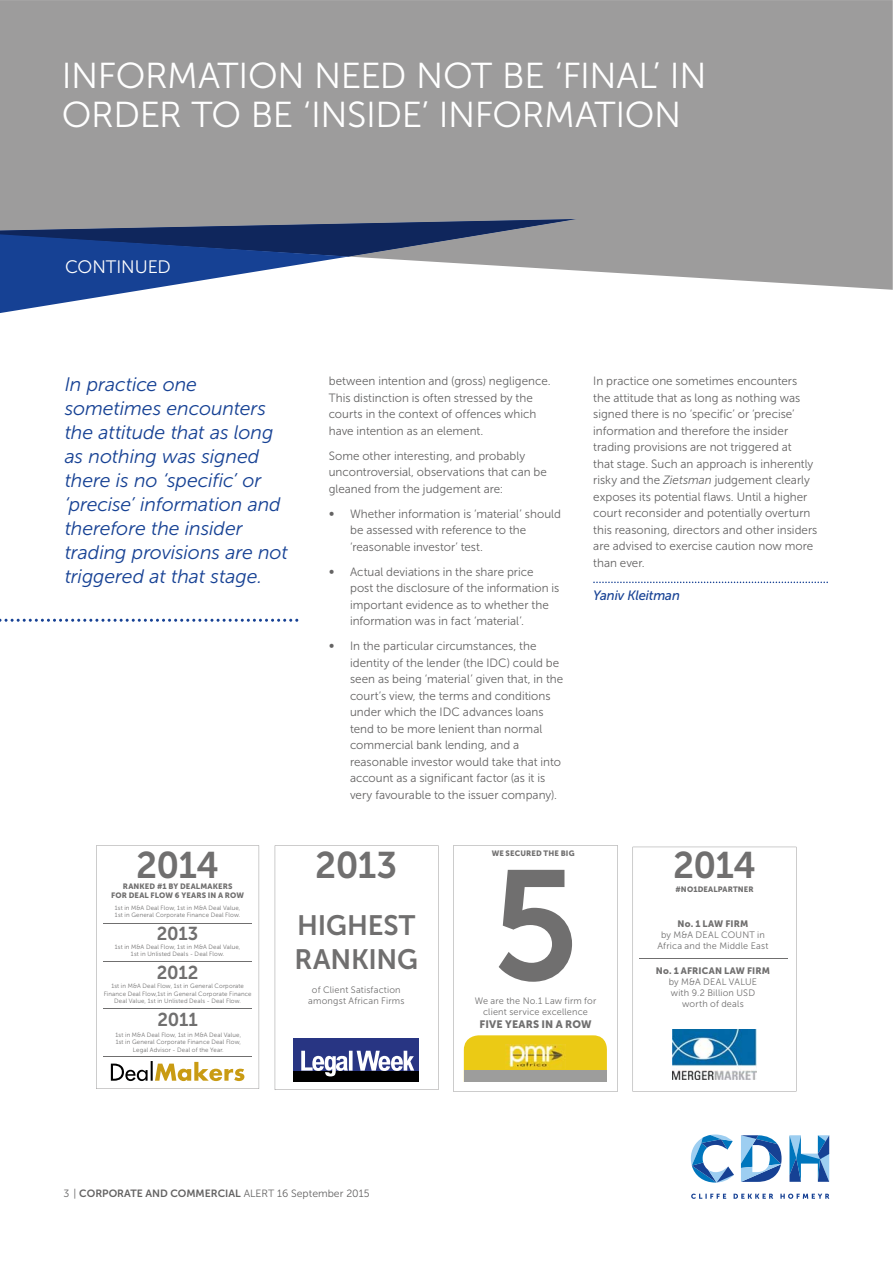
<style>
.page{position:relative;width:893px;height:1263px;background:#fff}
.page>*{position:absolute;margin:0;border:0;box-sizing:border-box;transform-origin:0 0}
.t1{font:154.95px "Museo Sans 700";color:#706f6f}
.t2{font:37.05px "Museo Sans 700";letter-spacing:-.015em;color:#706f6f}
.t3{font:36px/39px "Museo Sans 300";letter-spacing:-.01em;color:#fff}
.t4{font:27.9px/34.2px "Museo Sans 700";letter-spacing:-.005em;color:#706f6f}
.t5{font:italic 19.5px/24px "Museo Sans 300";letter-spacing:-.005em;color:#164194}
.t6{font:18.6px/38.7px "Museo Sans 700";letter-spacing:-.01em;color:#706f6f}
.t7{font:18px "Museo Sans 300";letter-spacing:-.005em;color:#fff}
.t8{font:italic 13.5px "Museo Sans 500";letter-spacing:-.01em;color:#164194}
.t9{font:12px/16.5px "Museo Sans 300";color:#646363}
.t10{font:10.8px "Museo Sans 900";letter-spacing:.015em;color:#706f6f}
.t11{font:10.5px "Museo Sans 300";color:#646363}
.t12{font:9.3px/11.2px "Museo Sans 300";letter-spacing:.02em;color:#706f6f;text-align:center}
.t13{font:9.3px "Museo Sans 900";letter-spacing:.02em;color:#706f6f}
.t14{font:7.8px "Museo Sans 900";letter-spacing:.02em;color:#706f6f}
.t15{font:6.15px/7.5px "Museo Sans 300";letter-spacing:.025em;color:#706f6f;text-align:center}
.s1{font-style:italic}
.s2{font-family:"Museo Sans 700"}
</style>
<div class="page">
<div style="left:0;top:0;width:892px;height:290px;background:#9d9c9c"></div>
<svg style="left:0;top:217px;width:576px;height:96px"></svg>
<svg style="left:0;top:619px;width:298px;height:3px"></svg>
<svg style="left:593px;top:582px;width:235px;height:1px"></svg>
<svg style="left:691px;top:1194px;width:138px;height:5px"></svg>
<svg style="left:789px;top:1135px;width:40px;height:47px"></svg>
<svg style="left:691px;top:1135px;width:43px;height:48px"></svg>
<svg style="left:741px;top:1135px;width:40px;height:47px"></svg>
<svg style="left:453px;top:845px;width:165px;height:246px"></svg>
<img style="left:505px;top:1045px;width:60px;height:23px">
<div style="left:464px;top:1070px;width:143px;height:12px;background:#9d9d9c"></div>
<svg style="left:632px;top:847px;width:164px;height:244px"></svg>
<img style="left:672px;top:1030px;width:84px;height:50px">
<hr style="left:639px;top:958px;width:149px;height:1px;background:#706f6f">
<svg style="left:96px;top:845px;width:163px;height:244px"></svg>
<hr style="left:103px;top:923px;width:149px;height:1px;background:#706f6f">
<hr style="left:103px;top:961px;width:149px;height:1px;background:#706f6f">
<hr style="left:103px;top:1008px;width:149px;height:1px;background:#706f6f">
<hr style="left:103px;top:1056px;width:149px;height:1px;background:#706f6f">
<svg style="left:275px;top:845px;width:163px;height:245px"></svg>
<h3 class="t3" style="left:62px;top:60px;width:646px">INFORMATION NEED NOT BE ‘FINAL’ IN<br>ORDER TO BE ‘INSIDE’ INFORMATION</h3>
<h3 class="t7" style="left:65px;top:260px;width:107px">CONTINUED</h3>
<h3 class="t5" style="left:65px;top:374px;width:225px">In practice one sometimes encounters the attitude that as long as nothing was signed there is no ‘specific’ or ‘precise’ information and therefore the insider trading provisions are not triggered at that stage.</h3>
<p class="t9" style="left:329px;top:374px;width:223px">between intention and (gross) negligence.<br>This distinction is often stressed by the courts in the context of offences which have intention as an element.</p>
<p class="t9" style="left:329px;top:449px;width:220px">Some other interesting, and probably uncontroversial, observations that can be gleaned from the judgement are:</p>
<p class="t9" style="left:329px;top:507px;width:7px">∞</p>
<p class="t9" style="left:350px;top:507px;width:212px">Whether information is ‘material’ should be assessed with reference to the ‘reasonable investor’ test.</p>
<p class="t9" style="left:329px;top:565px;width:7px">∞</p>
<p class="t9" style="left:350px;top:565px;width:211px">Actual deviations in the share price post the disclosure of the information is important evidence as to whether the information was in fact ‘material’.</p>
<p class="t9" style="left:329px;top:639px;width:7px">∞</p>
<p class="t9" style="left:350px;top:639px;width:215px">In the particular circumstances, the identity of the lender (the IDC) could be seen as being ‘material’ given that, in the court’s view, the terms and conditions under which the IDC advances loans tend to be more lenient than normal commercial bank lending, and a reasonable investor would take that into account as a significant factor (as it is very favourable to the issuer company).</p>
<p class="t9" style="left:593px;top:374px;width:226px">In practice one sometimes encounters the attitude that as long as nothing was signed there is no ‘specific’ or ‘precise’ information and therefore the insider trading provisions are not triggered at<br>that stage. Such an approach is inherently risky and the <span class="s1">Zietsman</span> judgement clearly exposes its potential flaws. Until a higher court reconsider and potentially overturn this reasoning, directors and other insiders are advised to exercise caution now more than ever.</p>
<p class="t8" style="left:593px;top:590px;width:88px">Yaniv Kleitman</p>
<h2 class="t2" style="left:136px;top:852px;width:84px">2014</h2>
<p class="t14" style="left:111px;top:892px;width:134px">FOR DEAL FLOW 6 YEARS IN A ROW</p>
<p class="t15" style="left:115px;top:905px;width:127px;text-align:left">1st in M&amp;A Deal Flow, 1st in M&amp;A Deal Value,<br>1st in General Corporate Finance Deal Flow.</p>
<h3 class="t6" style="left:157px;top:917px;width:43px">2013<br>2012</h3>
<h3 class="t6" style="left:157px;top:1002px;width:42px">2011</h3>
<p class="t14" style="left:123px;top:883px;width:111px">RANKED #1 BY DEALMAKERS</p>
<p class="t15" style="left:115px;top:944px;width:127px">1st in M&amp;A Deal Flow, 1st in M&amp;A Deal Value,<br>1st in Unlisted Deals - Deal Flow.</p>
<p class="t15" style="left:104px;top:983px;width:149px">1st in M&amp;A Deal Flow, 1st in General Corporate<br>Finance Deal Flow,1st in General Corporate Finance<br>Deal Value, 1st in Unlisted Deals - Deal Flow.</p>
<p class="t15" style="left:115px;top:1032px;width:127px">1st in M&amp;A Deal Flow, 1st in M&amp;A Deal Value,<br>1st in General Corporate Finance Deal Flow,<br>Legal Advisor - Deal of the Year.</p>
<h2 class="t2" style="left:315px;top:852px;width:84px">2013</h2>
<h3 class="t4" style="left:294px;top:911px;width:125px">HIGHEST<br>RANKING</h3>
<p class="t12" style="left:308px;top:985px;width:98px">of Client Satisfaction amongst African Firms</p>
<p class="t14" style="left:491px;top:851px;width:84px">WE SECURED THE BIG</p>
<h1 class="t1" style="left:492px;top:870px;width:88px">5</h1>
<p class="t10" style="left:479px;top:1020px;width:113px">FIVE YEARS IN A ROW</p>
<p class="t12" style="left:474px;top:996px;width:123px">We are the No.1 Law firm for client service excellence</p>
<h2 class="t2" style="left:673px;top:852px;width:84px">2014</h2>
<p class="t14" style="left:675px;top:886px;width:80px">#NO1DEALPARTNER</p>
<p class="t13" style="left:677px;top:920px;width:72px">No. 1 LAW FIRM</p>
<p class="t12" style="left:657px;top:930px;width:112px">by M&amp;A DEAL COUNT in<br>Africa and the Middle East</p>
<p class="t13" style="left:655px;top:967px;width:116px">No. 1 AFRICAN LAW FIRM</p>
<p class="t12" style="left:668px;top:977px;width:90px">by M&amp;A DEAL VALUE with 9.2 Billion USD worth of deals</p>
<p class="t11" style="left:64px;top:1189px;width:307px">3 | <span class="s2">CORPORATE AND COMMERCIAL</span> ALERT 16 September 2015</p>
</div>
